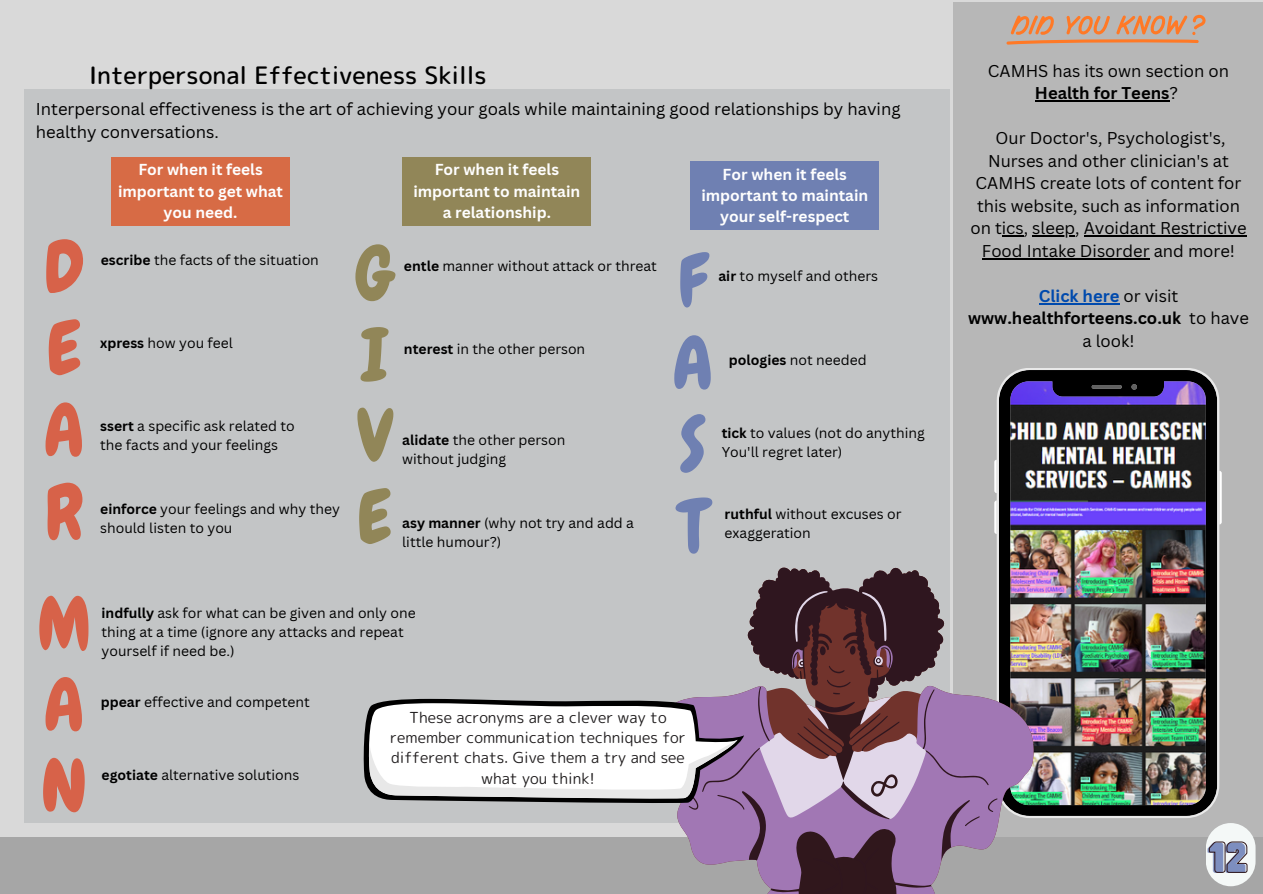
<style>
.page{position:relative;width:1263px;height:894px;background:#fff}
.page>*{position:absolute;margin:0;border:0;box-sizing:border-box;transform-origin:0 0}
.t1{font:73.35px/81.3px "Chewy";color:#d76249;text-align:justify}
.t2{font:73.35px/81.3px "Chewy";color:#6f80b2;text-align:justify}
.t3{font:73.35px/81.3px "Chewy";color:#918658;text-align:justify}
.t4{font:37.95px "Hitand Run";color:#7d8ebf}
.t5{font:24px "rounded mplus 1 p medium";color:#000}
.t6{font:16.65px/22.5px "Canva Sans";color:#000;text-align:center}
.t7{font:700 16.65px/22.5px "Canva Sans";color:#000;text-align:center}
.t8{font:700 15.45px/21.1px "Canva Sans";color:#fefefe;text-align:center}
.t9{font:15.15px/20.2px "rounded mplus 1 p regular";color:#1e1b1c;text-align:center}
.t10{font:13.95px/18.8px "Canva Sans";color:#000}
.s1{font-weight:700}
.s2{color:#004aad}
.s3{font-weight:400}
</style>
<div class="page">
<div style="left:0;top:0;width:1263px;height:893px;background:#d9d9d9"></div>
<div style="left:0;top:836px;width:1263px;height:57px;background:#a6a6a6"></div>
<div style="left:954px;top:2px;width:309px;height:852px;background:#b7b7b7"></div>
<div style="left:24px;top:89px;width:925px;height:733px;background:#c3c5c6"></div>
<div style="left:1206px;top:822px;width:49px;height:63px;background:#f4f8f7;border-radius:25px"></div>
<svg style="left:1006px;top:15px;width:200px;height:30px"></svg>
<svg style="left:996px;top:427px;width:1px;height:19px"></svg>
<svg style="left:994px;top:459px;width:3px;height:34px"></svg>
<svg style="left:994px;top:500px;width:3px;height:34px"></svg>
<svg style="left:1219px;top:470px;width:3px;height:54px"></svg>
<img style="left:997px;top:368px;width:222px;height:449px">
<div style="left:111px;top:157px;width:179px;height:69px;background:#d76b45"></div>
<div style="left:403px;top:157px;width:188px;height:69px;background:#918658"></div>
<div style="left:691px;top:161px;width:188px;height:69px;background:#6f80b2"></div>
<img style="left:997px;top:567px;width:37px;height:76px">
<img style="left:657px;top:643px;width:377px;height:211px">
<svg style="left:683px;top:567px;width:314px;height:326px"></svg>
<svg style="left:1209px;top:841px;width:39px;height:31px"></svg>
<svg style="left:363px;top:698px;width:381px;height:105px;background:#d6d2d8"></svg>
<hr style="left:1035px;top:100px;width:134px;height:1px;background:#000">
<svg style="left:1002px;top:235px;width:22px;height:1px"></svg>
<hr style="left:1032px;top:235px;width:43px;height:1px;background:#000">
<hr style="left:1084px;top:235px;width:163px;height:1px;background:#000">
<hr style="left:982px;top:258px;width:168px;height:1px;background:#000">
<hr style="left:1039px;top:303px;width:80px;height:1px;background:#004aad">
<h4 class="t5" style="left:89px;top:58px;width:399px">Interpersonal Effectiveness Skills</h4>
<h4 class="t6" style="left:36px;top:97px;width:866px;line-height:23px;text-align:left">Interpersonal effectiveness is the art of achieving your goals while maintaining good relationships by having healthy conversations.</h4>
<h4 class="t1" style="left:44px;top:227px;width:42px">D E A R</h4>
<h4 class="t8" style="left:118px;top:159px;width:166px">For when it feels important to get what you need.</h4>
<p class="t8" style="left:413px;top:159px;width:168px">For when it feels important to maintain a relationship.</p>
<h1 class="t8" style="left:701px;top:163px;width:168px">For when it feels important to maintain your self-respect</h1>
<h4 class="t10" style="left:101px;top:250px;width:220px"><span class="s1">escribe</span> the facts of the situation</h4>
<h3 class="t10" style="left:100px;top:333px;width:134px"><span class="s1">xpress</span> how you feel</h3>
<h3 class="t10" style="left:100px;top:416px;width:196px"><span class="s1">ssert</span> a specific ask related to the facts and your feelings</h3>
<p class="t10" style="left:100px;top:499px;width:241px"><span class="s1">einforce</span> your feelings and why they should listen to you</p>
<p class="t3" style="left:355px;top:233px;width:40px">G I V E</p>
<p class="t10" style="left:404px;top:256px;width:254px"><span class="s1">entle</span> manner without attack or threat</p>
<p class="t10" style="left:404px;top:339px;width:183px"><span class="s1">nterest</span> in the other person</p>
<p class="t10" style="left:402px;top:430px;width:165px"><span class="s1">alidate</span> the other person without judging</p>
<p class="t10" style="left:402px;top:513px;width:233px"><span class="s1">asy manner</span> (why not try and add a little humour?)</p>
<p class="t2" style="left:672px;top:241px;width:42px">F A S T</p>
<h3 class="t10" style="left:718px;top:266px;width:161px"><span class="s1">air</span> to myself and others</h3>
<p class="t10" style="left:729px;top:350px;width:139px"><span class="s1">pologies</span> not needed</p>
<h1 class="t10" style="left:722px;top:423px;width:205px"><span class="s1">tick</span> to values (not do anything<br>You'll regret later)</h1>
<p class="t10" style="left:725px;top:504px;width:178px"><span class="s1">ruthful</span> without excuses or exaggeration</p>
<h2 class="t1" style="left:37px;top:583px;width:56px">M A N</h2>
<p class="t10" style="left:102px;top:603px;width:316px"><span class="s1">indfully</span> ask for what can be given and only one thing at a time (ignore any attacks and repeat yourself if need be.)</p>
<p class="t10" style="left:101px;top:692px;width:211px"><span class="s1">ppear</span> effective and competent</p>
<p class="t9" style="left:390px;top:706px;width:297px">These acronyms are a clever way to remember communication techniques for different chats. Give them a try and see what you think!</p>
<p class="t10" style="left:102px;top:765px;width:199px"><span class="s1">egotiate</span> alternative solutions</p>
<p class="t6" style="left:988px;top:59px;width:243px">CAMHS has its own section on<br><span class="s1">Health for Teens</span>?</p>
<p class="t6" style="left:970px;top:126px;width:278px">Our Doctor's, Psychologist's, Nurses and other clinician's at CAMHS create lots of content for this website, such as information on tics, sleep, Avoidant Restrictive</p>
<p class="t6" style="left:982px;top:239px;width:255px">Food Intake Disorder and more!</p>
<p class="t7" style="left:968px;top:284px;width:282px"><span class="s2">Click here</span> <span class="s3">or visit </span>www.healthforteens.co.uk <span class="s3">to have a look!</span></p>
<h2 class="t4" style="left:1206px;top:836px;width:41px">12</h2>
</div>
